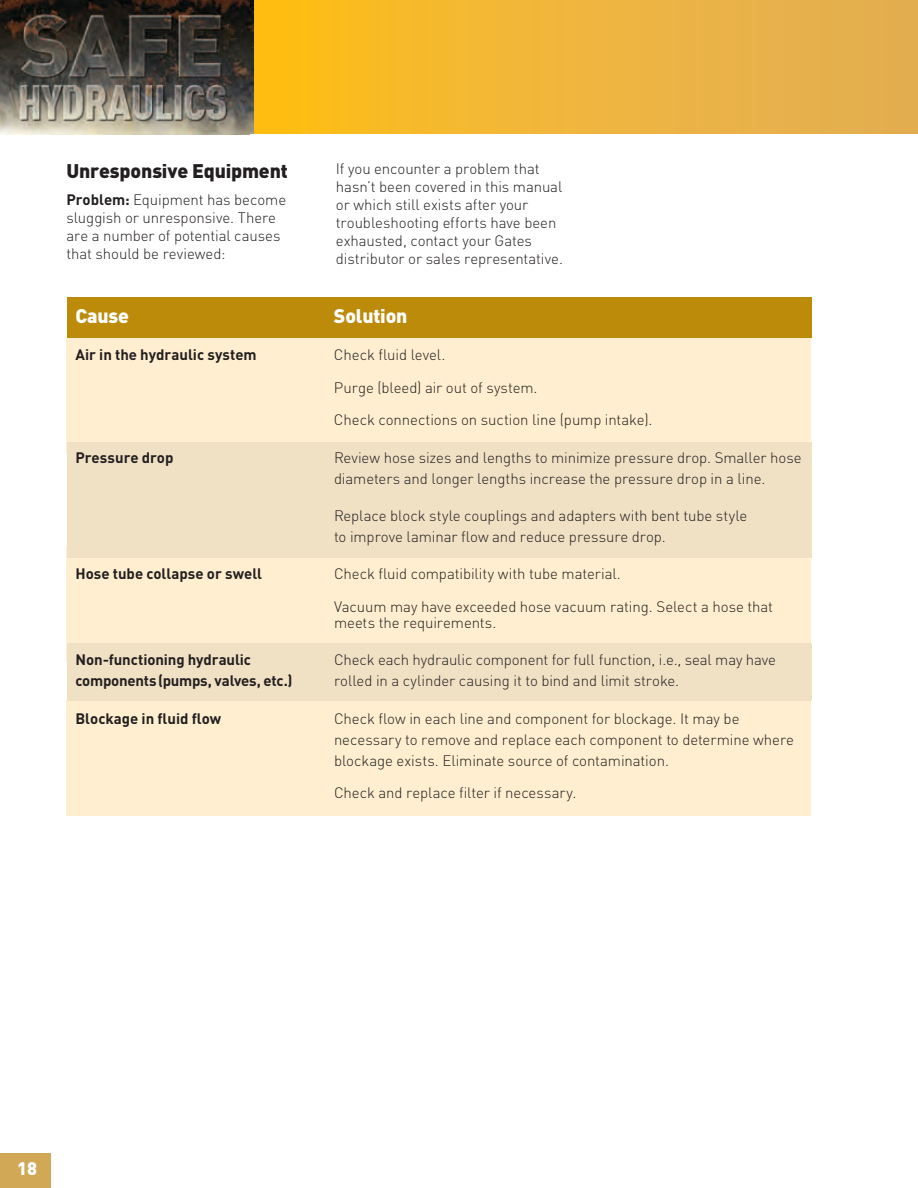
<style>
.page{position:relative;width:918px;height:1188px;background:#fff}
.page>*{position:absolute;margin:0;border:0;box-sizing:border-box;transform-origin:0 0}
.t1{font:900 19.5px "DIN";letter-spacing:-.01em;color:#231f20}
.t2{font:900 19.5px "DIN";letter-spacing:-.01em;color:#fff}
.t3{font:900 18px "DIN";color:#fff}
.t4{font:300 15px/18px "DIN";letter-spacing:-.005em;color:#231f20}
.t5{font:700 15px "DIN";letter-spacing:-.005em;color:#231f20}
.s1{font-weight:700}
</style>
<div class="page">
<div style="left:250px;top:0;width:668px;height:134px;background:linear-gradient(to right,#febe18,#e1ad59)"></div>
<div style="left:0;top:1153px;width:51px;height:35px;background:#d0a856"></div>
<div style="left:66px;top:338px;width:745px;height:116px;background:#ffeecf"></div>
<div style="left:66px;top:546px;width:745px;height:116px;background:#ffeecf"></div>
<div style="left:66px;top:700px;width:745px;height:116px;background:#ffeecf"></div>
<div style="left:67px;top:442px;width:744px;height:116px;background:#f0e1c5"></div>
<div style="left:67px;top:644px;width:744px;height:57px;background:#f0e1c5"></div>
<div style="left:67px;top:298px;width:744px;height:40px;background:#bc8b0a"></div>
<img style="left:0;top:0;width:253px;height:134px">
<h1 class="t1" style="left:66px;top:158px;width:223px">Unresponsive Equipment</h1>
<p class="t4" style="left:66px;top:190px;width:221px"><span class="s1">Problem:</span> Equipment has become sluggish or unresponsive. There are a number of potential causes that should be reviewed:</p>
<p class="t4" style="left:336px;top:160px;width:229px">If you encounter a problem that hasn’t been covered in this manual or which still exists after your troubleshooting efforts have been exhausted, contact your Gates distributor or sales representative.</p>
<h1 class="t2" style="left:75px;top:303px;width:55px">Cause</h1>
<h1 class="t2" style="left:334px;top:303px;width:75px">Solution</h1>
<p class="t5" style="left:75px;top:345px;width:183px">Air in the hydraulic system</p>
<p class="t4" style="left:334px;top:338px;width:320px;line-height:32.7px">Check fluid level.<br>Purge (bleed) air out of system.<br>Check connections on suction line (pump intake).</p>
<p class="t5" style="left:75px;top:447px;width:99px">Pressure drop</p>
<p class="t4" style="left:334px;top:447px;width:469px;line-height:21px">Review hose sizes and lengths to minimize pressure drop. Smaller hose diameters and longer lengths increase the pressure drop in a line.</p>
<p class="t4" style="left:334px;top:505px;width:415px;line-height:21px">Replace block style couplings and adapters with bent tube style to improve laminar flow and reduce pressure drop.</p>
<p class="t5" style="left:75px;top:564px;width:188px">Hose tube collapse or swell</p>
<p class="t4" style="left:334px;top:557px;width:441px;line-height:32.7px">Check fluid compatibility with tube material.<br>Vacuum may have exceeded hose vacuum rating. Select a hose that</p>
<p class="t4" style="left:334px;top:614px;width:164px">meets the requirements.</p>
<p class="t5" style="left:75px;top:650px;width:177px">Non-functioning hydraulic</p>
<p class="t4" style="left:334px;top:651px;width:444px">Check each hydraulic component for full function, i.e., seal may have</p>
<p class="t5" style="left:75px;top:671px;width:219px">components (pumps, valves, etc.)</p>
<p class="t4" style="left:334px;top:672px;width:347px">rolled in a cylinder causing it to bind and limit stroke.</p>
<p class="t5" style="left:75px;top:708px;width:147px">Blockage in fluid flow</p>
<p class="t4" style="left:334px;top:708px;width:462px;line-height:21px">Check flow in each line and component for blockage. It may be necessary to remove and replace each component to determine where blockage exists. Eliminate source of contamination.</p>
<p class="t4" style="left:334px;top:784px;width:244px">Check and replace filter if necessary.</p>
<p class="t3" style="left:17px;top:1156px;width:22px">18</p>
</div>
